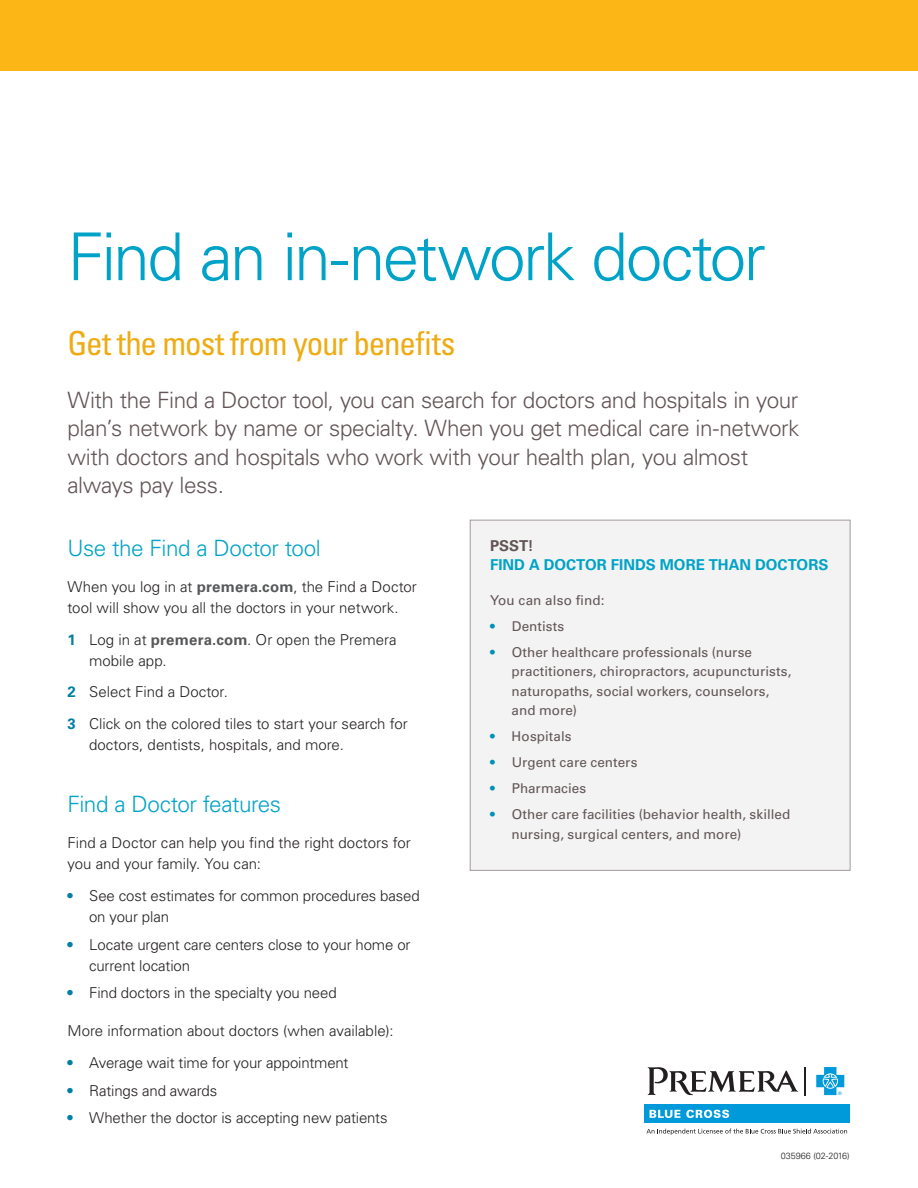
<style>
.page{position:relative;width:918px;height:1188px;background:#fff}
.page>*{position:absolute;margin:0;border:0;box-sizing:border-box;transform-origin:0 0}
.head_big{font:300 66px "Univers LT Std";letter-spacing:-.04em;color:#00a3c7}
._22_condensed_head{font:condensed 33px "Univers LT Std";letter-spacing:-.03em;color:#eeac14}
._411_intro{font:300 22.5px/28.5px "Univers LT Std";letter-spacing:-.02em;color:#625456}
.subheads_15{font:300 22.5px "Univers LT Std";letter-spacing:-.02em;color:#00a3c7}
.text{font:300 15px/21px "Univers LT Std";letter-spacing:-.005em;color:#231f20}
.subheads_15-2{font:700 15px/19.5px "Univers LT Std";color:#00a3c7}
.text-2{font:13.5px/19.5px "Univers LT Std";letter-spacing:.005em;color:#625456}
.t1{font:300 9px "Univers LT Std";color:#231f20}
.s1{font-weight:700;color:#57585a}
.s2{font-weight:700;color:#007fa5}
.s3{color:#625456}
.s4{font-weight:700;color:#0092b5}
</style>
<div class="page">
<div style="left:470px;top:520px;width:380px;height:351px;background:#f2f3f2;border:1px solid #a49b9b"></div>
<div style="left:0;top:0;width:918px;height:71px;background:#fcb615"></div>
<svg style="left:805px;top:1067px;width:1px;height:28px"></svg>
<div style="left:644px;top:1104px;width:206px;height:19px;background:#009ada"></div>
<svg style="left:650px;top:1110px;width:79px;height:8px"></svg>
<svg style="left:648px;top:1067px;width:150px;height:28px"></svg>
<svg style="left:816px;top:1067px;width:28px;height:28px"></svg>
<svg style="left:646px;top:1129px;width:201px;height:6px"></svg>
<p class="head_big" style="left:68px;top:217px;width:700px">Find an in-network doctor</p>
<p class="_22_condensed_head" style="left:68px;top:322px;width:389px">Get the most from your benefits</p>
<p class="_411_intro" style="left:68px;top:386px;width:733px">With the Find a Doctor tool, you can search for doctors and hospitals in your plan’s network by name or specialty. When you get medical care in-network with doctors and hospitals who work with your health plan, you almost always pay less.</p>
<p class="subheads_15" style="left:68px;top:534px;width:255px">Use the Find a Doctor tool</p>
<p class="text" style="left:68px;top:576px;width:351px">When you log in at <span class="s1">premera.com</span>, the Find a Doctor tool will show you all the doctors in your network.</p>
<p class="text" style="left:89px;top:629px;width:309px;text-indent:-22px"><span class="s2">1</span> Log in at <span class="s1">premera.com</span>. Or open the Premera mobile app.</p>
<p class="text" style="left:68px;top:682px;width:162px"><span class="s2">2</span> Select Find a Doctor.</p>
<p class="text" style="left:89px;top:713px;width:320px;text-indent:-22px"><span class="s2">3</span> Click on the colored tiles to start your search for doctors, dentists, hospitals, and more.</p>
<p class="subheads_15" style="left:68px;top:791px;width:215px">Find a Doctor features</p>
<p class="text" style="left:68px;top:833px;width:345px">Find a Doctor can help you find the right doctors for you and your family. You can:</p>
<p class="text" style="left:89px;top:885px;width:332px;text-indent:-22px"><span class="s2">•</span> See cost estimates for common procedures based on your plan</p>
<p class="text" style="left:89px;top:934px;width:323px;text-indent:-22px"><span class="s2">•</span> Locate urgent care centers close to your home or current location</p>
<p class="text" style="left:68px;top:982px;width:271px"><span class="s2">•</span> Find doctors in the specialty you need</p>
<p class="text" style="left:68px;top:1021px;width:328px">More information about doctors (when available):</p>
<p class="text" style="left:68px;top:1052px;width:283px"><span class="s2">•</span> Average wait time for your appointment</p>
<p class="text" style="left:68px;top:1080px;width:151px"><span class="s2">•</span> Ratings and awards</p>
<p class="text" style="left:68px;top:1107px;width:322px"><span class="s2">•</span> Whether the doctor is accepting new patients</p>
<p class="subheads_15-2" style="left:490px;top:536px;width:340px"><span class="s3">PSST!<br></span>FIND A DOCTOR FINDS MORE THAN DOCTORS</p>
<p class="text-2" style="left:490px;top:591px;width:116px">You can also find:</p>
<p class="text-2" style="left:490px;top:617px;width:76px"><span class="s4">•</span> Dentists</p>
<p class="text-2" style="left:512px;top:642px;width:281px;text-indent:-22px"><span class="s4">•</span> Other healthcare professionals (nurse practitioners, chiropractors, acupuncturists, naturopaths, social workers, counselors, and more)</p>
<p class="text-2" style="left:490px;top:727px;width:83px"><span class="s4">•</span> Hospitals</p>
<p class="text-2" style="left:490px;top:753px;width:149px"><span class="s4">•</span> Urgent care centers</p>
<p class="text-2" style="left:490px;top:779px;width:98px"><span class="s4">•</span> Pharmacies</p>
<p class="text-2" style="left:512px;top:805px;width:280px;text-indent:-22px"><span class="s4">•</span> Other care facilities (behavior health, skilled nursing, surgical centers, and more)</p>
<p class="t1" style="left:781px;top:1150px;width:70px">035966 (02-2016)</p>
</div>
